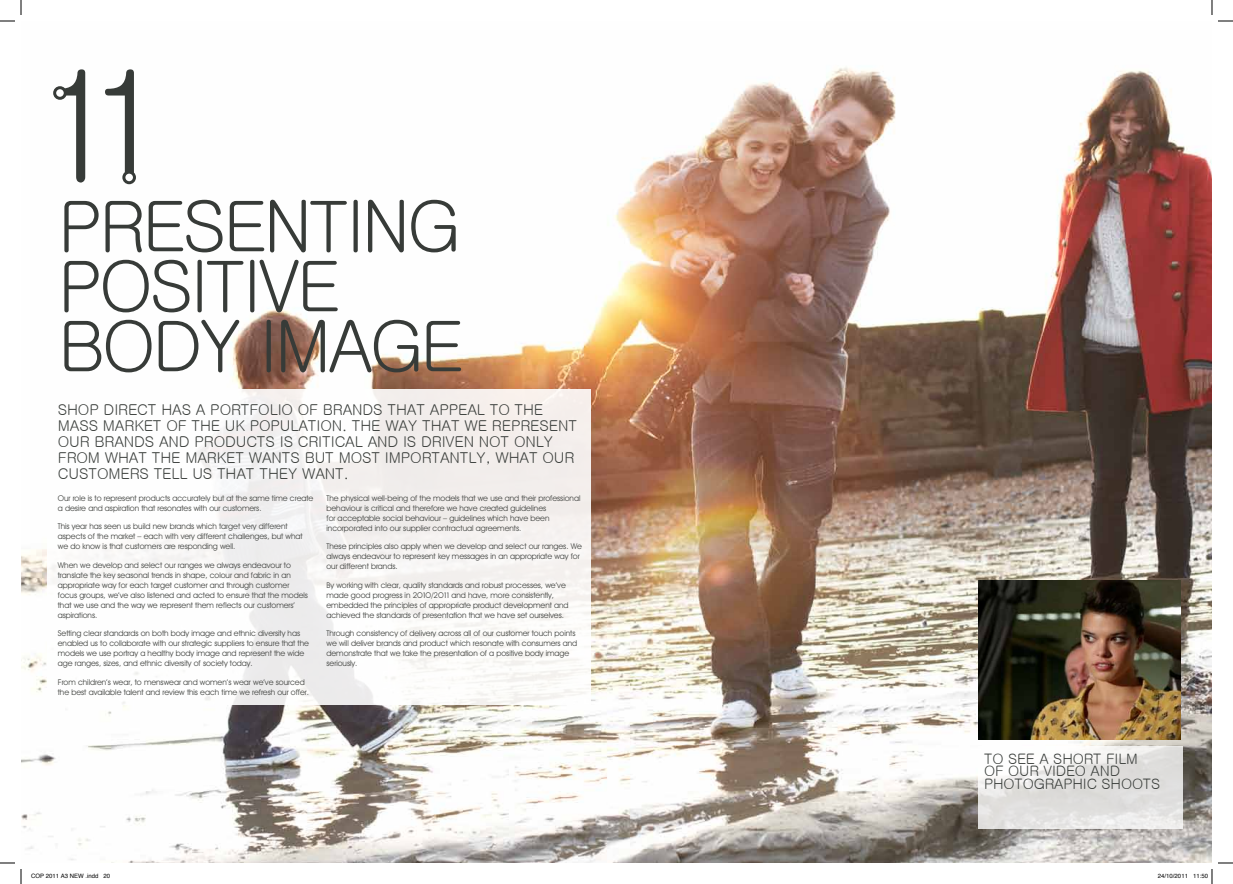
<style>
.page{position:relative;width:1233px;height:884px;background:#fff}
.page>*{position:absolute;margin:0;border:0;box-sizing:border-box;transform-origin:0 0}
.t1{font:150.3px "Gulim";color:#373b38}
.t2{font:70px/60px "Gulim";color:#373b38}
.t3{font:15px/16px "Gulim";letter-spacing:-.01em;color:#373b38}
.t4{font:14.5px/12.5px "Gulim";letter-spacing:-.01em;color:#373b38}
.t5{font:8px/10px "Avant Garde LSDG";letter-spacing:-.005em;color:#454744}
.t6{font:6px "Helvetica";color:#000}
</style>
<div class="page">
<img style="left:21px;top:67px;width:1191px;height:796px">
<div style="left:55px;top:88px;width:10px;height:10px;background:#fff;border-radius:50%"></div>
<div style="left:53px;top:86px;width:14px;height:14px;border:3px solid #373b38;border-radius:50%"></div>
<div style="left:124px;top:172px;width:10px;height:11px;background:#fff;border-radius:50%"></div>
<div style="left:122px;top:171px;width:14px;height:13px;border:3px solid #373b38;border-radius:50%"></div>
<svg style="left:978px;top:746px;width:204px;height:82px;fill:#e2e1e0"></svg>
<img style="left:978px;top:580px;width:203px;height:159px">
<div style="left:47px;top:389px;width:544px;height:315px;background:linear-gradient(to right,#fcfdfd,#f4f0ee)"></div>
<svg style="left:1218px;top:20px;width:15px;height:2px"></svg>
<svg style="left:1218px;top:862px;width:15px;height:2px"></svg>
<svg style="left:0;top:0;width:22px;height:22px"></svg>
<svg style="left:0;top:862px;width:22px;height:22px"></svg>
<svg style="left:1211px;top:0;width:1px;height:15px"></svg>
<svg style="left:1211px;top:869px;width:1px;height:15px"></svg>
<h1 class="t1" style="left:35px;top:50px;width:136px">11</h1>
<h2 class="t2" style="left:58px;top:196px;width:242px">PRESENTING<br>POSITIVE<br>BODYIMAGE</h2>
<p class="t3" style="left:58px;top:401px;width:521px">SHOP DIRECT HAS A PORTFOLIO OF BRANDS THAT APPEAL TO THE MASS MARKET OF THE U K POPULATION. THE WAY THAT WE REPRESENT OUR BRANDS AND PRODUCTS IS CRITICAL AND IS DRIVEN NOT ONLY FROM WHAT THE MARKET WANTS BUT MOST IMPORTANTLY, WHAT OUR CUSTOMERS TELL US THAT THEY WANT.</p>
<p class="t5" style="left:58px;top:493px;width:257px">Our role is to represent products accurately but at the same time create a desire and aspiration that resonates with our customers.</p>
<p class="t5" style="left:58px;top:521px;width:246px">This year has seen us build new brands which target very different aspects of the market – each with very different challenges, but what we do know is that customers are responding well.</p>
<p class="t5" style="left:58px;top:560px;width:252px">When we develop and select our ranges we always endeavour to translate the key seasonal trends in shape, colour and fabric in an appropriate way for each target customer and through customer focus groups, we’ve also listened and acted to ensure that the models that we use and the way we represent them reflects our customers’ aspirations.</p>
<p class="t5" style="left:58px;top:628px;width:253px">Setting clear standards on both body image and ethnic diversity has enabled us to collaborate with our strategic suppliers to ensure that the models we use portray a healthy body image and represent the wide age ranges, sizes, and ethnic diversity of society today.</p>
<p class="t5" style="left:58px;top:677px;width:253px">From children’s wear, to menswear and women’s wear we’ve sourced the best available talent and review this each time we refresh our offer.</p>
<p class="t5" style="left:326px;top:493px;width:255px">The physical well-being of the models that we use and their professional behaviour is critical and therefore we have created guidelines<br>for acceptable social behaviour – guidelines which have been incorporated into our supplier contractual agreements.</p>
<p class="t5" style="left:326px;top:541px;width:257px">These principles also apply when we develop and select our ranges. We always endeavour to represent key messages in an appropriate way for our different brands.</p>
<p class="t5" style="left:326px;top:580px;width:244px">By working with clear, quality standards and robust processes, we’ve made good progress in 2010/2011 and have, more consistently, embedded the principles of appropriate product development and achieved the standards of presentation that we have set ourselves.</p>
<p class="t5" style="left:326px;top:628px;width:252px">Through consistency of delivery across all of our customer touch points we will deliver brands and product which resonate with consumers and demonstrate that we take the presentation of a positive body image seriously.</p>
<h3 class="t4" style="left:984px;top:752px;width:178px">TO SEE A SHORT FILM<br>OF OUR VIDEO AND<br>PHOTOGRAPHIC SHOOTS</h3>
<p class="t6" style="left:31px;top:871px;width:81px">COP 2011 A3 NEW .indd 20</p>
<p class="t6" style="left:1158px;top:871px;width:52px">24/10/2011 11:50</p>
</div>
